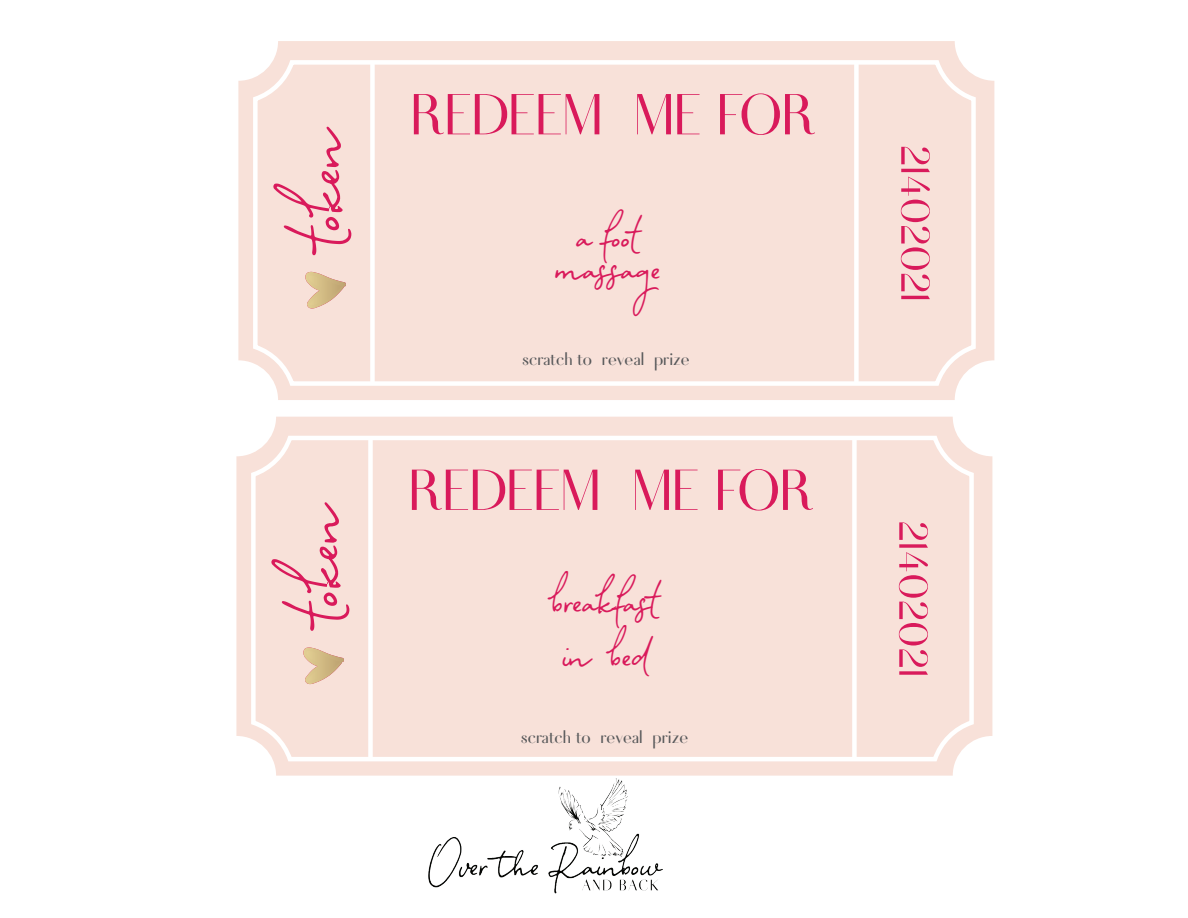
<style>
.page{position:relative;width:1188px;height:918px;background:#fff}
.page>*{position:absolute;margin:0;border:0;box-sizing:border-box;transform-origin:0 0}
.t1{font:54px "Fiona";color:#d91a5b}
.t2{font:27px/54px "Popless";color:#d91a5b;text-align:center}
.t3{font:24px "Fiona";color:#57585a}
</style>
<div class="page">
<div style="left:238px;top:41px;width:756px;height:359px;background:#f8e1d9;border-radius:40px"></div>
<div style="left:253px;top:60px;width:723px;height:326px;border:4px solid #fff;border-radius:37px"></div>
<svg style="left:414px;top:93px;width:401px;height:42px"></svg>
<div style="left:854px;top:62px;width:5px;height:322px;background:#fff"></div>
<div style="left:370px;top:62px;width:5px;height:322px;background:#fff"></div>
<svg style="left:273px;top:127px;width:78px;height:182px"></svg>
<div style="left:236px;top:417px;width:756px;height:359px;background:#f8e1d9;border-radius:40px"></div>
<div style="left:251px;top:436px;width:723px;height:325px;border:4px solid #fff;border-radius:37px"></div>
<svg style="left:412px;top:469px;width:401px;height:42px"></svg>
<div style="left:852px;top:438px;width:5px;height:321px;background:#fff"></div>
<div style="left:368px;top:438px;width:5px;height:321px;background:#fff"></div>
<svg style="left:271px;top:502px;width:78px;height:182px"></svg>
<img style="left:428px;top:779px;width:235px;height:115px">
<p class="t2" style="left:554px;top:222px;width:107px;line-height:32.4px">a foot massage</p>
<p class="t3" style="left:522px;top:348px;width:169px">scratch to reveal prize</p>
<p class="t2" style="left:552px;top:576px;width:108px">breakfast in bed</p>
<p class="t3" style="left:521px;top:725px;width:169px">scratch to reveal prize</p>
<h1 class="t1" style="left:941px;top:145px;width:158px;rotate:90deg">21402021</h1>
<h1 class="t1" style="left:939px;top:520px;width:158px;rotate:90deg">21402021</h1>
</div>
